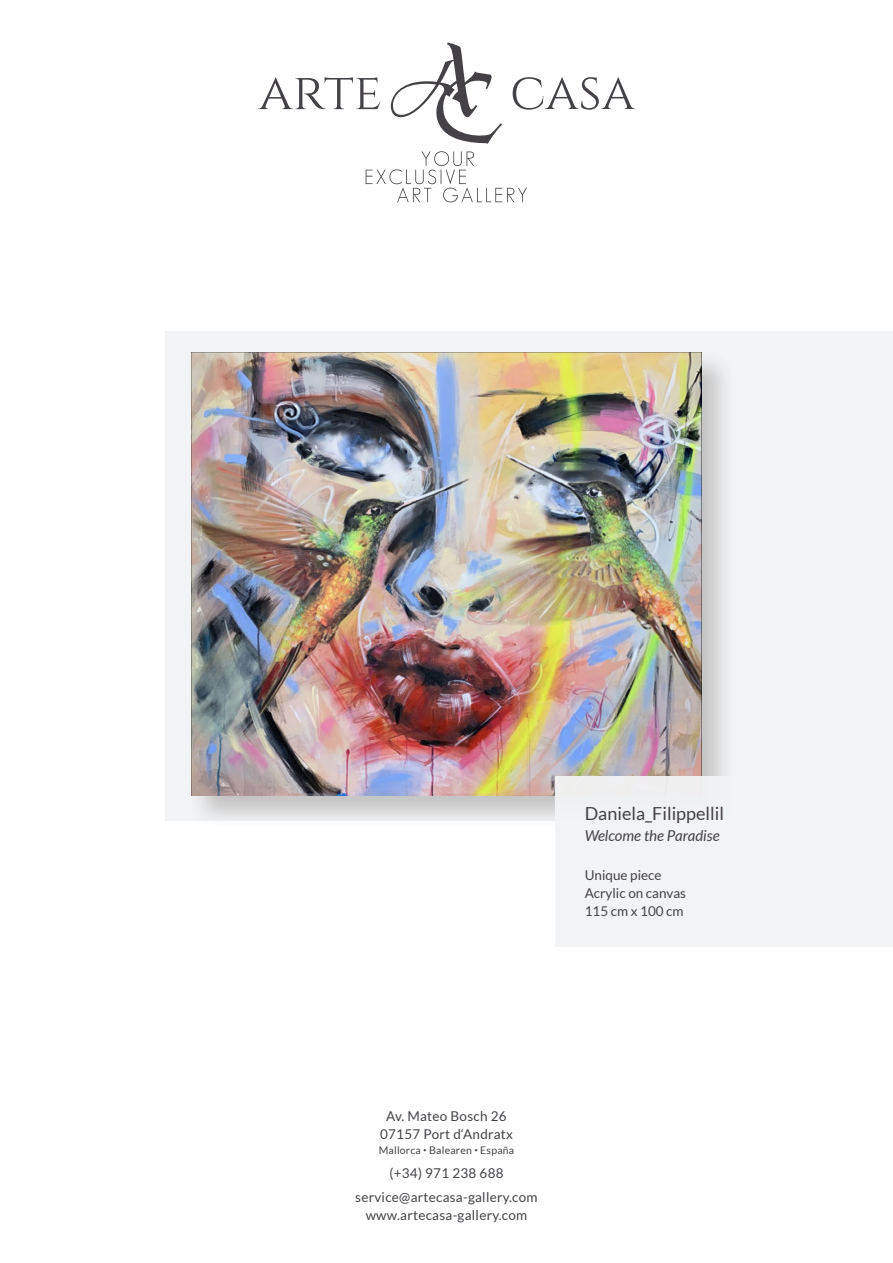
<style>
.page{position:relative;width:893px;height:1263px;background:#fff}
.page>*{position:absolute;margin:0;border:0;box-sizing:border-box;transform-origin:0 0}
.t1{font:18px "Lato";color:#444246}
.t2{font:italic 15px "Lato";color:#444246}
.t3{font:13.5px/18px "Lato";letter-spacing:.02em;color:#444246;text-align:center}
.t4{font:13.5px/18px "Lato";color:#444246}
.t5{font:10.5px "Lato";letter-spacing:.02em;color:#444246}
</style>
<div class="page">
<svg style="left:513px;top:77px;width:122px;height:33px"></svg>
<svg style="left:258px;top:77px;width:122px;height:32px"></svg>
<svg style="left:391px;top:43px;width:111px;height:101px"></svg>
<svg style="left:366px;top:151px;width:161px;height:51px"></svg>
<div style="left:166px;top:332px;width:727px;height:489px;background:#f2f3f4"></div>
<div style="left:188px;top:349px;width:548px;height:481px;background:#231f20;opacity:.23"></div>
<img style="left:191px;top:353px;width:511px;height:443px">
<div style="left:555px;top:776px;width:338px;height:170px;background:#f2f3f4"></div>
<h1 class="t1" style="left:585px;top:804px;width:141px">Daniela_Filippellil</h1>
<p class="t2" style="left:585px;top:827px;width:136px">Welcome the Paradise</p>
<p class="t4" style="left:585px;top:866px;width:103px">Unique piece<br>Acrylic on canvas<br>115 cm x 100 cm</p>
<p class="t3" style="left:380px;top:1107px;width:134px">Av. Mateo Bosch 26<br>07157 Port d‘Andratx</p>
<p class="t5" style="left:379px;top:1145px;width:137px">Mallorca <sup>•</sup> Balearen <sup>•</sup> España</p>
<p class="t3" style="left:355px;top:1161px;width:184px;line-height:24px">(+34) 971 238 688 service@artecasa-gallery.com</p>
<p class="t3" style="left:366px;top:1206px;width:163px">www.artecasa-gallery.com</p>
</div>
